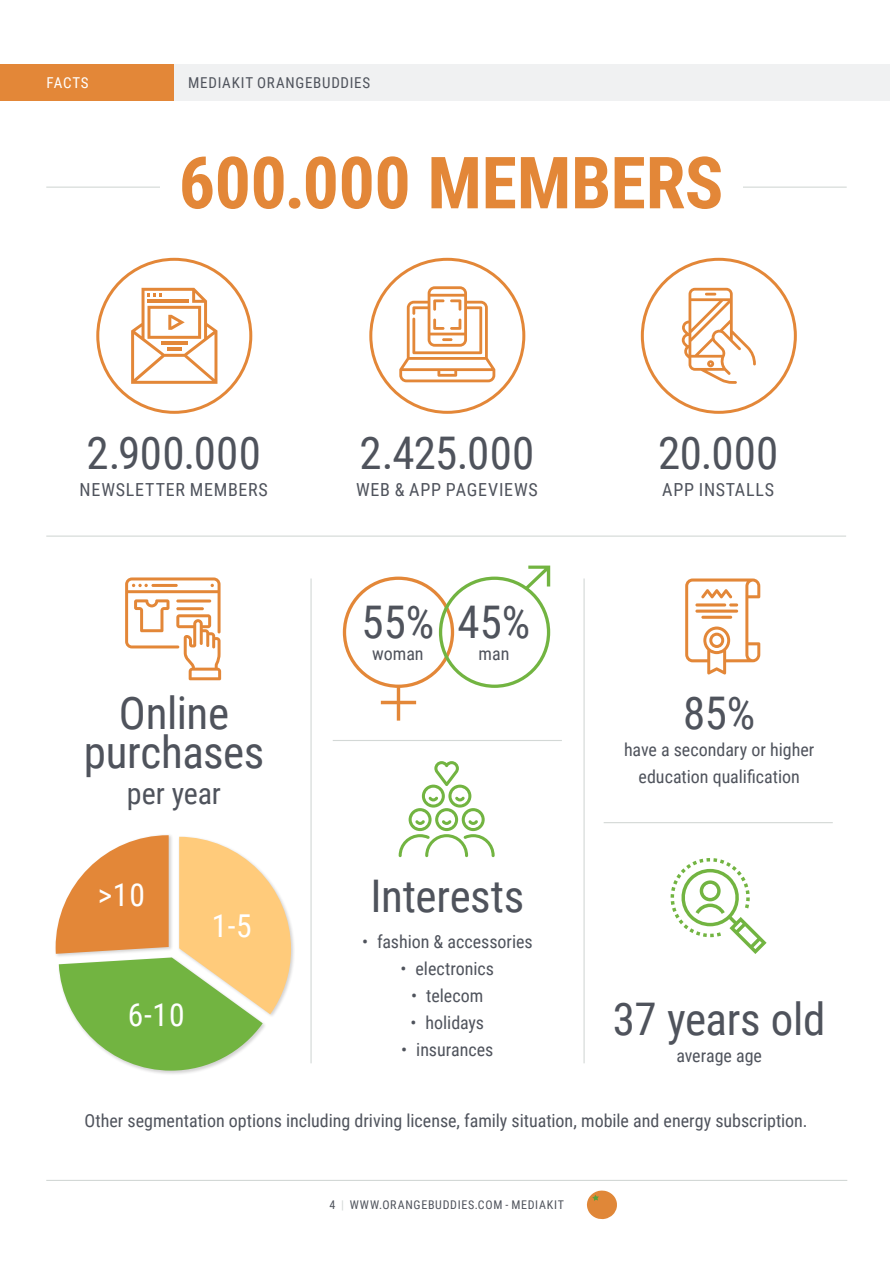
<style>
.page{position:relative;width:893px;height:1263px;background:#fff}
.page>*{position:absolute;margin:0;border:0;box-sizing:border-box;transform-origin:0 0}
.T2___Centre{font:700 72px "Roboto Condensed";letter-spacing:-.005em;color:#e38738}
.H2___Centre{font:45px/39px "Roboto Condensed";letter-spacing:-.01em;color:#4f535c;text-align:center}
.T5___Center{font:45px "Roboto Condensed";letter-spacing:.005em;color:#4f535c}
.Text_Heading_upperca{font:31.5px "Roboto Condensed";color:#fff}
.H2___Centre-2{font:30px "Roboto Condensed";letter-spacing:-.005em;color:#4f535c}
.H2___Centre-3{font:18px/27px "Roboto Condensed";color:#4f535c;text-align:center}
.BC___Centre{font:18px "Roboto Condensed";letter-spacing:.04em;color:#4f535c}
.t1{font:15px "Roboto Condensed";letter-spacing:.05em;color:#4f535c}
.C__Header{font:15px "Roboto Condensed";letter-spacing:.045em;color:#fff}
.t2{font:12px "Roboto Condensed";letter-spacing:.06em;color:#4f535c}
.s1{color:#d3d8d6}
</style>
<div class="page">
<hr style="left:46px;top:1180px;width:801px;height:1px;background:#d3d8d6">
<div style="left:134px;top:64px;width:756px;height:36px;background:#f0f1f2"></div>
<div style="left:0;top:64px;width:173px;height:36px;background:#e38738"></div>
<svg style="left:587px;top:1190px;width:30px;height:29px"></svg>
<div style="left:57px;top:956px;width:210px;height:119px;background:#231f20;opacity:.2"></div>
<div style="left:178px;top:835px;width:117px;height:184px;background:#231f20;opacity:.2"></div>
<div style="left:54px;top:834px;width:119px;height:124px;background:#231f20;opacity:.2"></div>
<svg style="left:56px;top:835px;width:235px;height:235px"></svg>
<div style="left:96px;top:258px;width:156px;height:156px;border:3px solid #e38738;border-radius:50%"></div>
<div style="left:369px;top:258px;width:156px;height:156px;border:3px solid #e38738;border-radius:50%"></div>
<div style="left:641px;top:258px;width:156px;height:156px;border:3px solid #e38738;border-radius:50%"></div>
<svg style="left:671px;top:858px;width:96px;height:96px"></svg>
<svg style="left:685px;top:578px;width:75px;height:97px"></svg>
<svg style="left:399px;top:286px;width:96px;height:96px"></svg>
<svg style="left:131px;top:288px;width:86px;height:96px"></svg>
<svg style="left:125px;top:577px;width:96px;height:103px"></svg>
<svg style="left:381px;top:686px;width:35px;height:35px"></svg>
<svg style="left:525px;top:566px;width:25px;height:23px"></svg>
<svg style="left:399px;top:761px;width:96px;height:96px"></svg>
<svg style="left:682px;top:288px;width:74px;height:96px"></svg>
<hr style="left:583px;top:578px;width:2px;height:485px;background:#d3d8d6">
<hr style="left:46px;top:535px;width:800px;height:2px;background:#d3d8d6">
<hr style="left:46px;top:187px;width:801px;height:1px;background:#d3d8d6">
<hr style="left:604px;top:822px;width:229px;height:1px;background:#d3d8d6">
<hr style="left:310px;top:578px;width:2px;height:485px;background:#d3d8d6">
<hr style="left:333px;top:740px;width:229px;height:1px;background:#d3d8d6">
<div style="left:343px;top:577px;width:111px;height:111px;border:3px solid #e38738;border-radius:50%"></div>
<div style="left:439px;top:577px;width:111px;height:111px;border:3px solid #72b441;border-radius:50%"></div>
<div style="left:160px;top:126px;width:582px;height:123px;background:#fff"></div>
<p class="C__Header" style="left:47px;top:72px;width:44px">FACTS</p>
<p class="t1" style="left:188px;top:72px;width:183px">MEDIAKIT ORANGEBUDDIES</p>
<p class="T2___Centre" style="left:179px;top:132px;width:546px">600.000 MEMBERS</p>
<p class="T5___Center" style="left:87px;top:422px;width:176px">2.900.000</p>
<p class="BC___Centre" style="left:80px;top:477px;width:190px">NEWSLETTER MEMBERS</p>
<p class="H2___Centre" style="left:84px;top:692px;width:182px">Online purchases</p>
<p class="H2___Centre-2" style="left:127px;top:772px;width:96px">per year</p>
<p class="Text_Heading_upperca" style="left:98px;top:873px;width:49px">&gt;10</p>
<p class="Text_Heading_upperca" style="left:128px;top:992px;width:58px">6-10</p>
<p class="Text_Heading_upperca" style="left:212px;top:904px;width:42px">1-5</p>
<p class="T5___Center" style="left:360px;top:422px;width:176px">2.425.000</p>
<p class="BC___Centre" style="left:356px;top:477px;width:183px">WEB &amp; APP PAGEVIEWS</p>
<p class="H2___Centre" style="left:361px;top:601px;width:74px">55%</p>
<p class="H2___Centre-3" style="left:372px;top:639px;width:53px">woman</p>
<p class="H2___Centre" style="left:457px;top:601px;width:74px">45%</p>
<p class="H2___Centre-3" style="left:478px;top:639px;width:32px">man</p>
<p class="H2___Centre" style="left:370px;top:874px;width:155px">Interests</p>
<p class="H2___Centre-3" style="left:362px;top:927px;width:172px">• fashion &amp; accessories</p>
<p class="H2___Centre-3" style="left:400px;top:954px;width:95px">• electronics</p>
<p class="H2___Centre-3" style="left:411px;top:981px;width:74px">• telecom</p>
<p class="H2___Centre-3" style="left:411px;top:1008px;width:75px">• holidays</p>
<p class="H2___Centre-3" style="left:401px;top:1035px;width:94px">• insurances</p>
<p class="T5___Center" style="left:658px;top:422px;width:122px">20.000</p>
<p class="BC___Centre" style="left:662px;top:477px;width:113px">APP INSTALLS</p>
<p class="H2___Centre" style="left:683px;top:692px;width:74px">85%</p>
<p class="H2___Centre-3" style="left:624px;top:735px;width:192px">have a secondary or higher education qualification</p>
<p class="H2___Centre" style="left:613px;top:997px;width:214px">37 years old</p>
<p class="H2___Centre-3" style="left:676px;top:1041px;width:87px">average age</p>
<p class="H2___Centre-3" style="left:84px;top:1106px;width:725px">Other segmentation options including driving license, family situation, mobile and energy subscription.</p>
<p class="t2" style="left:329px;top:1197px;width:236px">4 <span class="s1">|</span> WWW.ORANGEBUDDIES.COM - MEDIAKIT</p>
</div>
